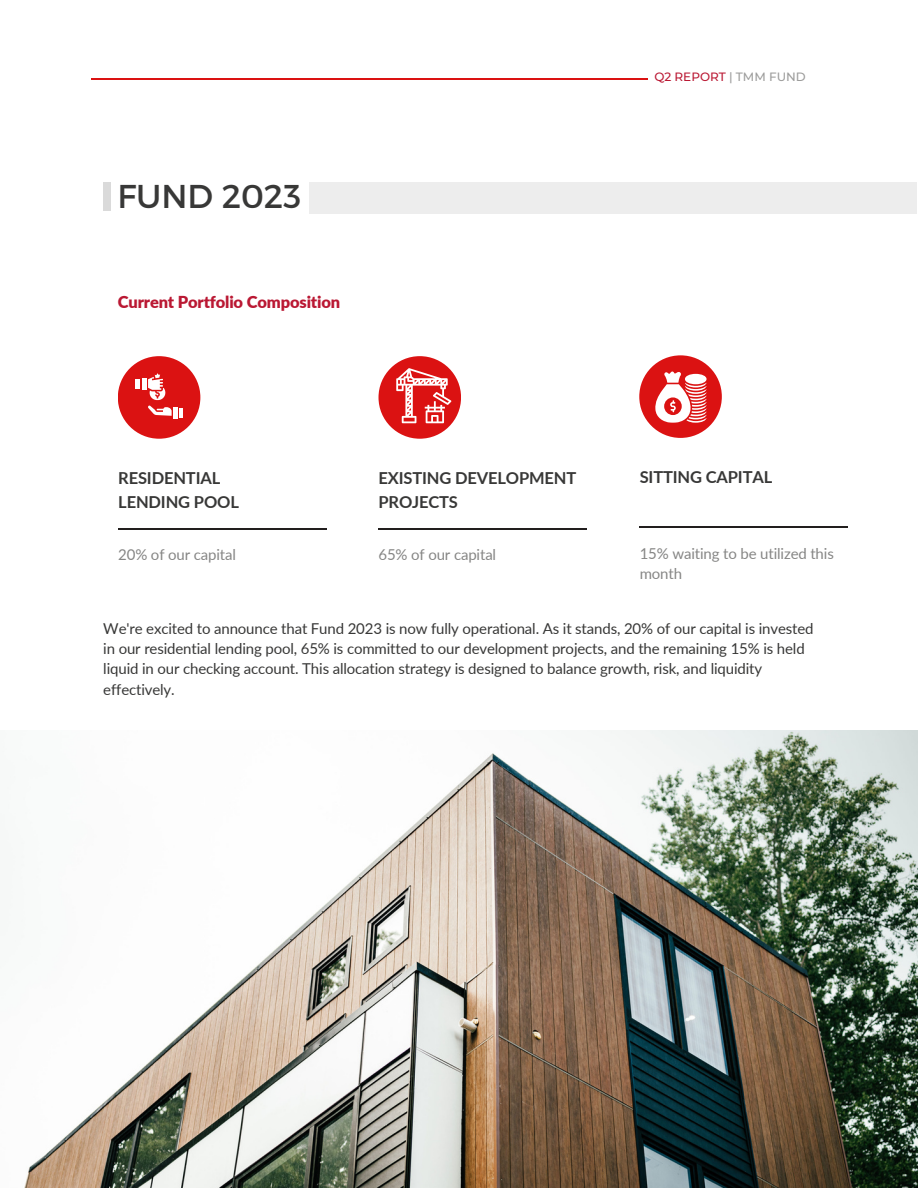
<style>
.page{position:relative;width:918px;height:1188px;background:#fff}
.page>*{position:absolute;margin:0;border:0;box-sizing:border-box;transform-origin:0 0}
.t1{font:33px "Montserrat";color:#383837}
.t2{font:700 16.5px "Lato";letter-spacing:-.01em;color:#383837}
.t3{font:900 16.5px "Lato";letter-spacing:-.01em;color:#ba1833}
.t4{font:15px/20.2px "Lato";letter-spacing:-.01em;color:#383837}
.t5{font:15px/20.2px "Lato";letter-spacing:-.01em;color:#868685}
.t6{font:500 12px "Montserrat";color:#ba1833}
.s1{color:#9c9c9b}
</style>
<div class="page">
<div style="left:103px;top:183px;width:8px;height:28px;background:#dadada"></div>
<hr style="left:118px;top:528px;width:209px;height:1px;background:#221f1e">
<hr style="left:640px;top:527px;width:208px;height:1px;background:#221f1e">
<div style="left:310px;top:183px;width:607px;height:31px;background:#ededed"></div>
<hr style="left:379px;top:528px;width:208px;height:1px;background:#221f1e">
<div style="left:379px;top:356px;width:82px;height:83px;background:#db1212;border-radius:50%"></div>
<div style="left:118px;top:356px;width:82px;height:83px;background:#db1212;border-radius:50%"></div>
<div style="left:639px;top:355px;width:83px;height:83px;background:#db1212;border-radius:50%"></div>
<hr style="left:92px;top:79px;width:556px;height:1px;background:#db1212">
<svg style="left:148px;top:373px;width:17px;height:27px"></svg>
<div style="left:135px;top:379px;width:5px;height:9px;background:#fff"></div>
<hr style="left:142px;top:378px;width:4px;height:11px;background:#fff">
<svg style="left:179px;top:408px;width:4px;height:9px"></svg>
<div style="left:173px;top:407px;width:5px;height:11px;background:#fff"></div>
<svg style="left:148px;top:406px;width:24px;height:10px"></svg>
<svg style="left:396px;top:368px;width:55px;height:55px"></svg>
<svg style="left:655px;top:371px;width:52px;height:52px"></svg>
<img style="left:24px;top:730px;width:894px;height:458px">
<p class="t1" style="left:117px;top:175px;width:185px">FUND 2023</p>
<p class="t3" style="left:118px;top:291px;width:224px">Current Portfolio Composition</p>
<p class="t6" style="left:654px;top:69px;width:153px">Q2 REPORT <span class="s1">| TMM FUND</span></p>
<p class="t2" style="left:118px;top:467px;width:104px">RESIDENTIAL</p>
<p class="t2" style="left:118px;top:492px;width:122px">LENDING POOL</p>
<p class="t2" style="left:379px;top:467px;width:199px">EXISTING DEVELOPMENT</p>
<p class="t2" style="left:640px;top:467px;width:134px">SITTING CAPITAL</p>
<p class="t2" style="left:379px;top:492px;width:81px">PROJECTS</p>
<p class="t5" style="left:118px;top:544px;width:119px">20% of our capital</p>
<p class="t5" style="left:640px;top:543px;width:196px">15% waiting to be utilized this month</p>
<p class="t5" style="left:379px;top:544px;width:119px">65% of our capital</p>
<p class="t4" style="left:103px;top:618px;width:712px">We're excited to announce that Fund 2023 is now fully operational. As it stands, 20% of our capital is invested in our residential lending pool, 65% is committed to our development projects, and the remaining 15% is held liquid in our checking account. This allocation strategy is designed to balance growth, risk, and liquidity effectively.</p>
</div>
